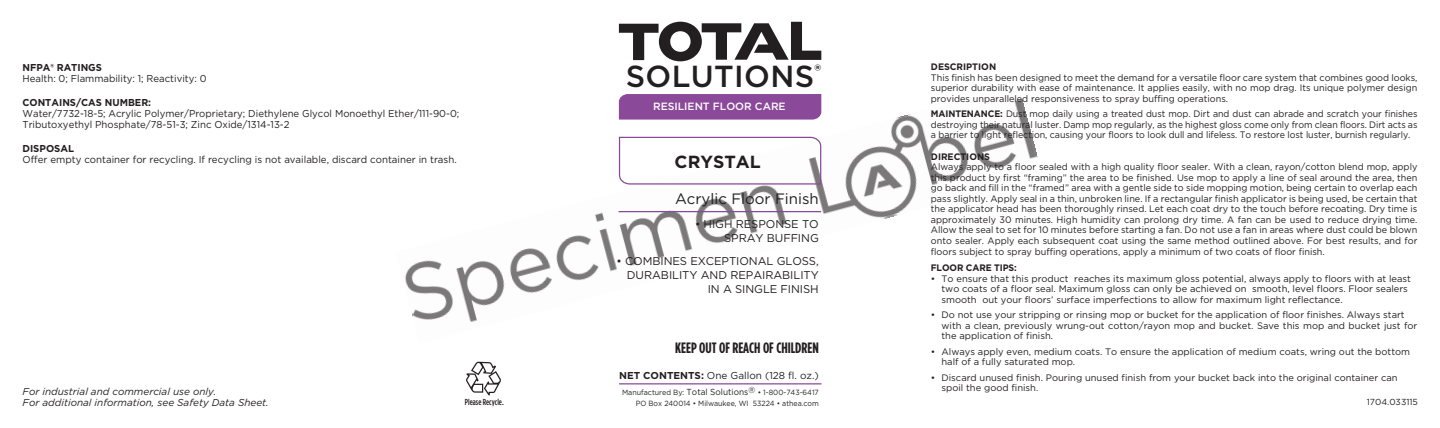
<style>
.page{position:relative;width:1440px;height:428px;background:#fff}
.page>*{position:absolute;margin:0;border:0;box-sizing:border-box;transform-origin:0 0}
.t1{font:500 30.38px "Gotham";letter-spacing:.01em;color:#231f20}
.t2{font:700 17.5px "Gotham";color:#231f20}
.t3{font:700 15px "Gotham Condensed";color:#231f20}
.t4{font:15px "Gotham";color:#231f20}
.t5{font:11.25px/13.8px "Gotham";letter-spacing:-.005em;color:#231f20;text-align:right}
.t6{font:500 10.5px "Gotham";color:#fff}
.t7{font:10px/11.2px "Gotham";color:#231f20;scale:.96 1}
.t8{font:10px "Gotham";color:#231f20}
.t9{font:italic 10px/11.2px "Gotham";color:#231f20}
.t10{font:700 10px "Gotham";color:#231f20;scale:.96 1}
.t11{font:700 10px "Gotham";color:#231f20}
.t12{font:9.38px/10.5px "Gotham";color:#231f20}
.t13{font:9.38px/10.5px "Gotham";color:#231f20;text-align:justify;scale:.95 1}
.t14{font:700 9.38px "Gotham";color:#231f20}
.t15{font:700 9.38px "Gotham";color:#231f20;scale:.95 1}
.t16{font:500 8.75px "Gotham Condensed";color:#231f20}
.t17{font:8.75px "Gotham";color:#231f20}
.t18{font:7.5px/10px "Gotham";color:#231f20;text-align:right;scale:.95 1}
.s1{font-weight:700}
.s2{font-size:8.75px}
</style>
<div class="page">
<img style="left:405px;top:94px;width:633px;height:228px">
<svg style="left:466px;top:361px;width:35px;height:34px"></svg>
<svg style="left:619px;top:22px;width:202px;height:39px"></svg>
<div style="left:619px;top:94px;width:202px;height:25px;background:#8b4999"></div>
<svg style="left:619px;top:137px;width:202px;height:47px"></svg>
<hr style="left:619px;top:211px;width:202px;height:1px;background:#8b4999">
<hr style="left:619px;top:383px;width:203px;height:1px;background:#8b4999">
<p class="t10" style="left:22px;top:61px;width:84px">NFPA® RATINGS</p>
<p class="t7" style="left:22px;top:72px;width:193px">Health: 0; Flammability: 1; Reactivity: 0</p>
<p class="t10" style="left:22px;top:96px;width:136px">CONTAINS/CAS NUMBER:</p>
<p class="t7" style="left:22px;top:107px;width:457px">Water/7732-18-5; Acrylic Polymer/Proprietary; Diethylene Glycol Monoethyl Ether/111-90-0;<br>Tributoxyethyl Phosphate/78-51-3; Zinc Oxide/1314-13-2</p>
<p class="t11" style="left:22px;top:142px;width:53px">DISPOSAL</p>
<p class="t8" style="left:22px;top:153px;width:436px">Offer empty container for recycling. If recycling is not available, discard container in trash.</p>
<p class="t9" style="left:22px;top:385px;width:248px">For industrial and commercial use only.<br>For additional information, see Safety Data Sheet.</p>
<p class="t16" style="left:465px;top:397px;width:40px">Please Recycle.</p>
<h1 class="t1" style="left:626px;top:58px;width:197px">SOLUTIONS<sup>®</sup></h1>
<p class="t6" style="left:653px;top:100px;width:134px">RESILIENT FLOOR CARE</p>
<h2 class="t2" style="left:675px;top:151px;width:88px">CRYSTAL</h2>
<h3 class="t4" style="left:675px;top:189px;width:145px">Acrylic Floor Finish</h3>
<p class="t5" style="left:695px;top:217px;width:125px">• HIGH RESPONSE TO<br>SPRAY BUFFING</p>
<p class="t5" style="left:616px;top:254px;width:204px">• COMBINES EXCEPTIONAL GLOSS,<br>DURABILITY AND REPAIRABILITY<br>IN A SINGLE FINISH</p>
<h3 class="t3" style="left:675px;top:338px;width:145px">KEEP OUT OF REACH OF CHILDREN</h3>
<p class="t8" style="left:619px;top:369px;width:201px"><span class="s1">NET CONTENTS:</span> One Gallon (128 fl. oz.)</p>
<p class="t18" style="left:622px;top:387px;width:209px">Manufactured By: <span class="s2">Total Solutions</span><sup>‰</sup> • 1-800-743-6417<br>PO Box 240014 • Milwaukee, WI 53224 • athea.com</p>
<p class="t14" style="left:931px;top:61px;width:67px">DESCRIPTION</p>
<p class="t12" style="left:931px;top:72px;width:488px;text-align:justify">This finish has been designed to meet the demand for a versatile floor care system that combines good looks, superior durability with ease of maintenance. It applies easily, with no mop drag. Its unique polymer design provides unparalleled responsiveness to spray buffing operations.</p>
<p class="t13" style="left:931px;top:108px;width:514px"><span class="s1">MAINTENANCE:</span> Dust mop daily using a treated dust mop. Dirt and dust can abrade and scratch your finishes destroying their natural luster. Damp mop regularly, as the highest gloss come only from clean floors. Dirt acts as a barrier to light reflection, causing your floors to look dull and lifeless. To restore lost luster, burnish regularly.</p>
<p class="t14" style="left:931px;top:151px;width:61px">DIRECTIONS</p>
<p class="t12" style="left:931px;top:162px;width:488px;text-align:justify">Always apply to a floor sealed with a high quality floor sealer. With a clean, rayon/cotton blend mop, apply this product by first “framing” the area to be finished. Use mop to apply a line of seal around the area, then go back and fill in the “framed” area with a gentle side to side mopping motion, being certain to overlap each pass slightly. Apply seal in a thin, unbroken line. If a rectangular finish applicator is being used, be certain that the applicator head has been thoroughly rinsed. Let each coat dry to the touch before recoating. Dry time is approximately 30 minutes. High humidity can prolong dry time. A fan can be used to reduce drying time.<br>Allow the seal to set for 10 minutes before starting a fan. Do not use a fan in areas where dust could be blown onto sealer. Apply each subsequent coat using the same method outlined above. For best results, and for floors subject to spray buffing operations, apply a minimum of two coats of floor finish.</p>
<p class="t15" style="left:931px;top:262px;width:92px">FLOOR CARE TIPS:</p>
<p class="t12" style="left:942px;top:273px;width:471px;text-indent:-11px">• To ensure that this product reaches its maximum gloss potential, always apply to floors with at least two coats of a floor seal. Maximum gloss can only be achieved on smooth, level floors. Floor sealers smooth out your floors’ surface imperfections to allow for maximum light reflectance.</p>
<p class="t12" style="left:942px;top:309px;width:477px;text-indent:-11px">• Do not use your stripping or rinsing mop or bucket for the application of floor finishes. Always start with a clean, previously wrung-out cotton/rayon mop and bucket. Save this mop and bucket just for the application of finish.</p>
<p class="t12" style="left:942px;top:346px;width:470px;text-indent:-11px">• Always apply even, medium coats. To ensure the application of medium coats, wring out the bottom half of a fully saturated mop.</p>
<p class="t12" style="left:942px;top:372px;width:458px;text-indent:-11px">• Discard unused finish. Pouring unused finish from your bucket back into the original container can spoil the good finish.</p>
<p class="t17" style="left:1367px;top:397px;width:53px">1704.033115</p>
</div>
